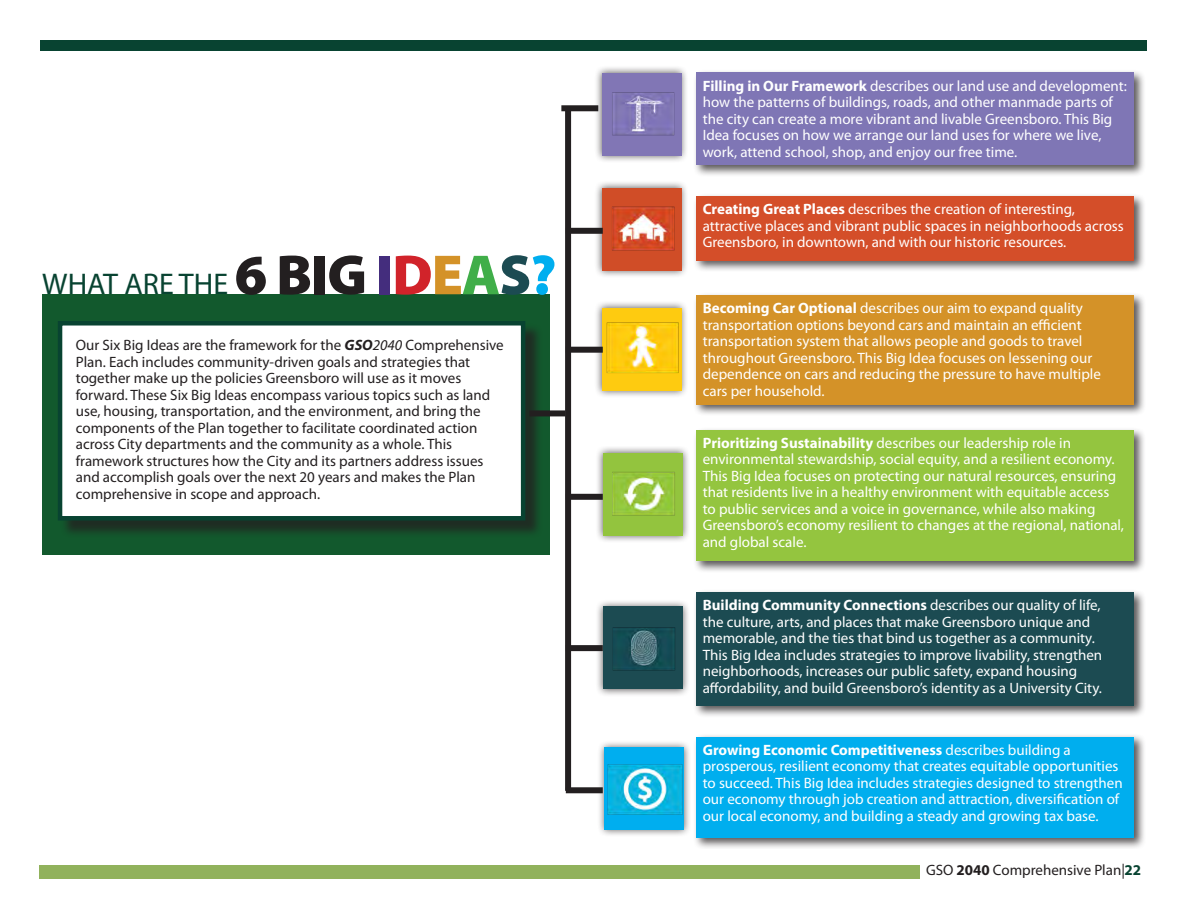
<style>
.page{position:relative;width:1188px;height:918px;background:#fff}
.page>*{position:absolute;margin:0;border:0;box-sizing:border-box;transform-origin:0 0}
.t1{font:30px "Myriad Pro";color:#084331}
.t2{font:15px/16.5px "Myriad Pro";color:#fff}
.t3{font:15px/16.5px "Myriad Pro";color:#231f20}
.s1{font-weight:900;font-size:57px;color:#231f20}
.s2{font-weight:900;font-size:57px;color:#442d7d}
.s3{font-weight:900;font-size:57px;color:#d1232a}
.s4{font-weight:900;font-size:57px;color:#d49228}
.s5{font-weight:900;font-size:57px;color:#40ae49}
.s6{font-weight:900;font-size:57px;color:#1c4b52}
.s7{font-weight:900;font-size:57px;color:#00aeef}
.s8{font-weight:700;font-style:italic}
.s9{font-style:italic}
.s10{font-weight:700}
.s11{font-weight:700;color:#084331}
</style>
<div class="page">
<div style="left:39px;top:865px;width:881px;height:14px;background:#91b25c"></div>
<div style="left:40px;top:40px;width:1108px;height:11px;background:#084331"></div>
<div style="left:42px;top:294px;width:508px;height:260px;background:#12592d"></div>
<div style="left:60px;top:323px;width:483px;height:215px;background:#231f20;opacity:.75"></div>
<div style="left:60px;top:323px;width:463px;height:195px;background:#fff"></div>
<div style="left:58px;top:321px;width:467px;height:200px;border:4px solid #084331"></div>
<div style="left:596px;top:446px;width:94px;height:97px;background:#231f20;opacity:.75"></div>
<img style="left:603px;top:453px;width:80px;height:83px">
<div style="left:594px;top:65px;width:95px;height:98px;background:#231f20;opacity:.75"></div>
<img style="left:602px;top:73px;width:79px;height:82px">
<div style="left:596px;top:599px;width:94px;height:98px;background:#231f20;opacity:.75"></div>
<img style="left:603px;top:607px;width:80px;height:82px">
<div style="left:597px;top:740px;width:95px;height:98px;background:#231f20;opacity:.75"></div>
<img style="left:605px;top:748px;width:79px;height:82px">
<div style="left:594px;top:300px;width:95px;height:98px;background:#231f20;opacity:.75"></div>
<img style="left:602px;top:308px;width:79px;height:82px">
<div style="left:594px;top:181px;width:95px;height:97px;background:#231f20;opacity:.75"></div>
<img style="left:602px;top:188px;width:79px;height:83px">
<div style="left:693px;top:70px;width:453px;height:107px;background:#231f20;opacity:.75"></div>
<div style="left:696px;top:73px;width:438px;height:92px;background:#7f76b5"></div>
<div style="left:693px;top:193px;width:453px;height:79px;background:#231f20;opacity:.75"></div>
<div style="left:696px;top:196px;width:438px;height:64px;background:#d44e29"></div>
<div style="left:693px;top:292px;width:453px;height:125px;background:#231f20;opacity:.75"></div>
<div style="left:696px;top:295px;width:438px;height:109px;background:#d49228"></div>
<div style="left:693px;top:427px;width:453px;height:146px;background:#231f20;opacity:.75"></div>
<div style="left:696px;top:430px;width:438px;height:131px;background:#94c53f"></div>
<div style="left:693px;top:589px;width:453px;height:128px;background:#231f20;opacity:.75"></div>
<div style="left:696px;top:592px;width:438px;height:113px;background:#1c4b52"></div>
<div style="left:693px;top:734px;width:453px;height:115px;background:#231f20;opacity:.75"></div>
<div style="left:696px;top:737px;width:438px;height:100px;background:#00aeee"></div>
<div style="left:565px;top:108px;width:6px;height:683px;background:#231f20"></div>
<div style="left:561px;top:105px;width:37px;height:6px;background:#231f20"></div>
<div style="left:566px;top:228px;width:37px;height:6px;background:#231f20"></div>
<div style="left:566px;top:347px;width:37px;height:6px;background:#231f20"></div>
<div style="left:566px;top:494px;width:37px;height:6px;background:#231f20"></div>
<div style="left:566px;top:645px;width:37px;height:6px;background:#231f20"></div>
<div style="left:566px;top:787px;width:37px;height:6px;background:#231f20"></div>
<div style="left:529px;top:410px;width:37px;height:6px;background:#231f20"></div>
<p class="t1" style="left:42px;top:266px;width:516px">WHAT ARE THE <span class="s1">6 BIG</span> <span class="s2">I</span><span class="s3">D</span><span class="s4">E</span><span class="s5">A</span><span class="s6">S</span><span class="s7">?</span></p>
<p class="t3" style="left:76px;top:337px;width:429px">Our Six Big Ideas are the framework for the <span class="s8">GSO</span><span class="s9">2040</span> Comprehensive Plan. Each includes community-driven goals and strategies that together make up the policies Greensboro will use as it moves forward. These Six Big Ideas encompass various topics such as land use, housing, transportation, and the environment, and bring the components of the Plan together to facilitate coordinated action across City departments and the community as a whole. This framework structures how the City and its partners address issues and accomplish goals over the next 20 years and makes the Plan comprehensive in scope and approach.</p>
<p class="t2" style="left:703px;top:77px;width:426px"><span class="s10">Filling in Our Framework</span> describes our land use and development: how the patterns of buildings, roads, and other manmade parts of the city can create a more vibrant and livable Greensboro. This Big Idea focuses on how we arrange our land uses for where we live, work, attend school, shop, and enjoy our free time.</p>
<p class="t2" style="left:703px;top:201px;width:423px"><span class="s10">Creating Great Places</span> describes the creation of interesting, attractive places and vibrant public spaces in neighborhoods across<br>Greensboro, in downtown, and with our historic resources.</p>
<p class="t2" style="left:703px;top:300px;width:400px"><span class="s10">Becoming Car Optional</span> describes our aim to expand quality transportation options beyond cars and maintain an efficient transportation system that allows people and goods to travel throughout Greensboro. This Big Idea focuses on lessening our dependence on cars and reducing the pressure to have multiple cars per household.</p>
<p class="t2" style="left:703px;top:434px;width:423px"><span class="s10">Prioritizing Sustainability</span> describes our leadership role in environmental stewardship, social equity, and a resilient economy.<br>This Big Idea focuses on protecting our natural resources, ensuring that residents live in a healthy environment with equitable access to public services and a voice in governance, while also making Greensboro’s economy resilient to changes at the regional, national, and global scale.</p>
<p class="t2" style="left:703px;top:597px;width:401px"><span class="s10">Building Community Connections</span> describes our quality of life, the culture, arts, and places that make Greensboro unique and memorable, and the ties that bind us together as a community.<br>This Big Idea includes strategies to improve livability, strengthen neighborhoods, increases our public safety, expand housing affordability, and build Greensboro’s identity as a University City.</p>
<p class="t2" style="left:703px;top:741px;width:421px"><span class="s10">Growing Economic Competitiveness</span> describes building a prosperous, resilient economy that creates equitable opportunities to succeed. This Big Idea includes strategies designed to strengthen our economy through job creation and attraction, diversification of our local economy, and building a steady and growing tax base.</p>
<p class="t3" style="left:926px;top:862px;width:217px">GSO <span class="s10">2040</span> Comprehensive Plan|<span class="s11">22</span></p>
</div>
